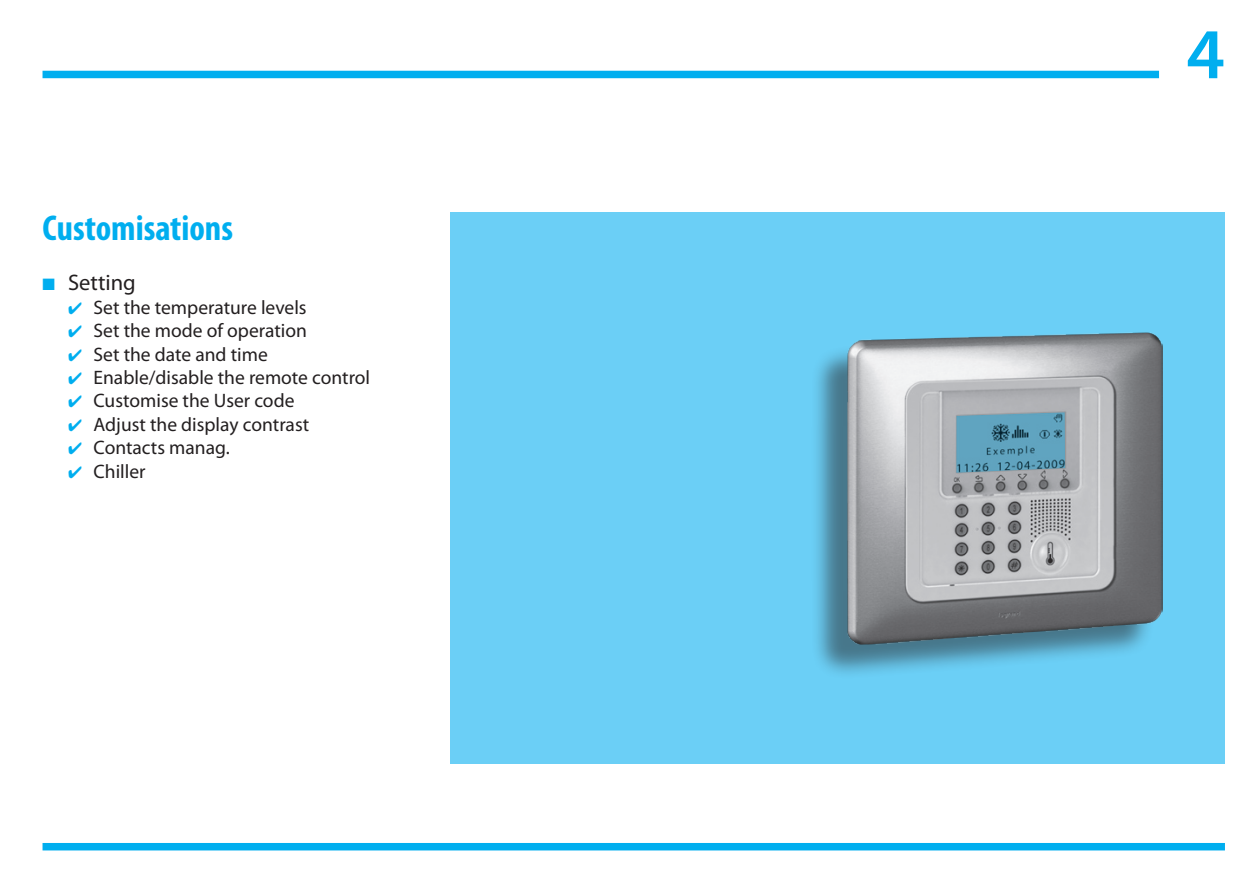
<style>
.page{position:relative;width:1259px;height:893px;background:#fff}
.page>*{position:absolute;margin:0;border:0;box-sizing:border-box;transform-origin:0 0}
.t1{font:600 72px "Myriad Pro";color:#00aeef}
.Titolo_1{font:700 condensed 36px "Myriad Pro";color:#00aeef}
.Separatori_2{font:22.5px "Myriad Pro";color:#231f20}
.Separatori_3{font:19.5px "Myriad Pro";color:#231f20}
.s1{color:#00aeef}
</style>
<div class="page">
<div style="left:451px;top:213px;width:774px;height:551px;background:#6bcff6"></div>
<div style="left:43px;top:71px;width:1116px;height:7px;background:#00aeef"></div>
<div style="left:43px;top:843px;width:1182px;height:7px;background:#00aeef"></div>
<div style="left:809px;top:337px;width:346px;height:342px;background:#231f20;opacity:.5"></div>
<img style="left:848px;top:333px;width:314px;height:311px">
<img style="left:956px;top:412px;width:109px;height:61px">
<p class="Titolo_1" style="left:43px;top:206px;width:192px">Customisations</p>
<p class="Separatori_2" style="left:43px;top:269px;width:95px"><span class="s1">■</span> Setting</p>
<p class="Separatori_3" style="left:68px;top:295px;width:240px"><span class="s1">✔</span> Set the temperature levels</p>
<p class="Separatori_3" style="left:68px;top:319px;width:240px"><span class="s1">✔</span> Set the mode of operation</p>
<p class="Separatori_3" style="left:68px;top:342px;width:201px"><span class="s1">✔</span> Set the date and time</p>
<p class="Separatori_3" style="left:68px;top:365px;width:304px"><span class="s1">✔</span> Enable/disable the remote control</p>
<p class="Separatori_3" style="left:68px;top:389px;width:228px"><span class="s1">✔</span> Customise the User code</p>
<p class="Separatori_3" style="left:68px;top:412px;width:243px"><span class="s1">✔</span> Adjust the display contrast</p>
<p class="Separatori_3" style="left:68px;top:436px;width:163px"><span class="s1">✔</span> Contacts manag.</p>
<p class="Separatori_3" style="left:68px;top:459px;width:79px"><span class="s1">✔</span> Chiller</p>
<p class="t1" style="left:1186px;top:8px;width:40px">4</p>
</div>
